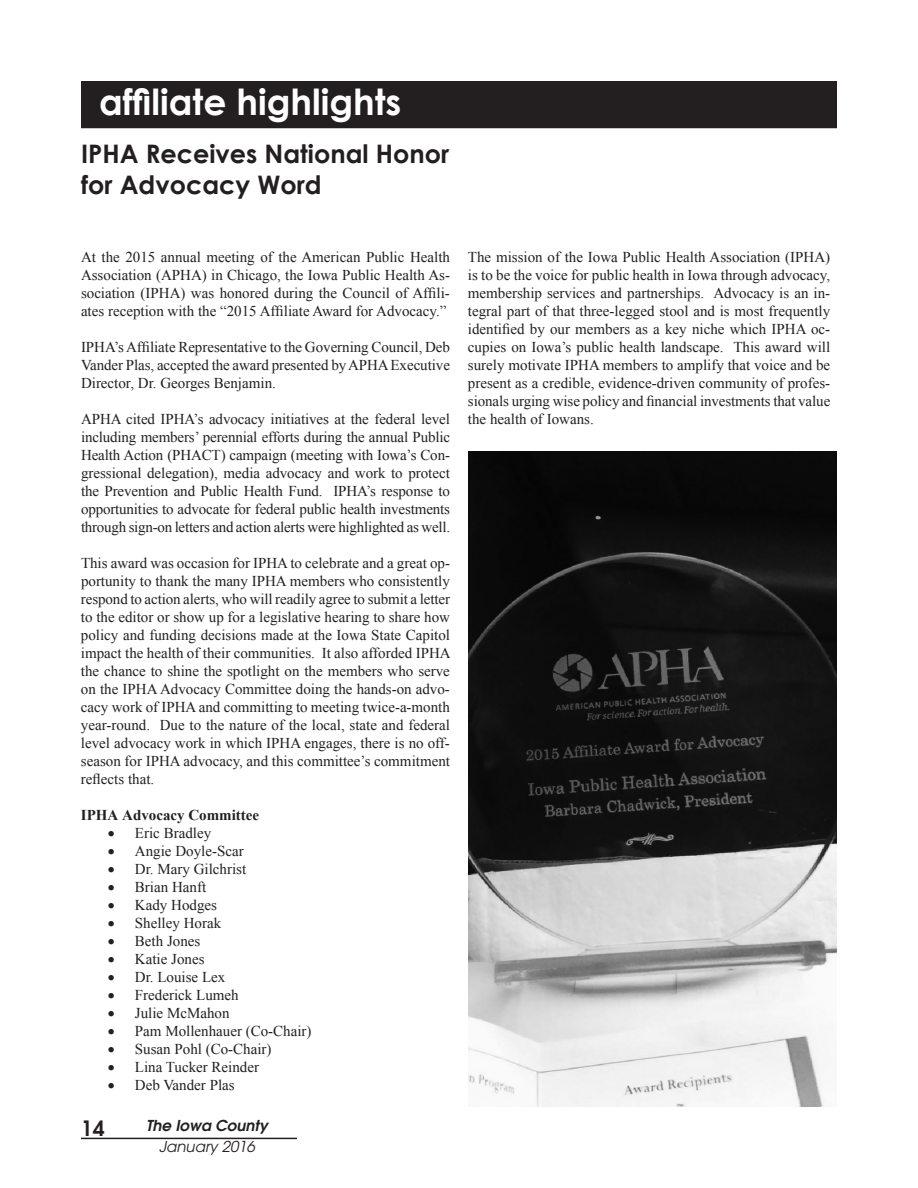
<style>
.page{position:relative;width:918px;height:1188px;background:#fff}
.page>*{position:absolute;margin:0;border:0;box-sizing:border-box;transform-origin:0 0}
.t1{font:700 36px "Century Gothic";color:#fff}
.t2{font:700 25.5px/30.6px "Century Gothic";color:#231f20}
.t3{font:600 21px "Avant Garde";color:#231f20}
.t4{font:15px/18px "Times New Roman";color:#231f20;text-align:justify}
.t5{font:700 15px "Times New Roman";color:#231f20}
.t6{font:italic 600 15px "Avant Garde";color:#231f20}
.t7{font:italic 15px "Avant Garde";color:#231f20}
</style>
<div class="page">
<hr style="left:81px;top:1138px;width:216px;height:1px;background:#231f20">
<div style="left:82px;top:82px;width:754px;height:46px;background:#231f20"></div>
<div style="left:81px;top:81px;width:756px;height:47px;border:2px solid #231f20"></div>
<img style="left:468px;top:452px;width:369px;height:655px">
<h1 class="t1" style="left:99px;top:75px;width:304px">affiliate highlights</h1>
<h2 class="t2" style="left:81px;top:137px;width:370px">IPHA Receives National Honor for Advocacy Word</h2>
<p class="t4" style="left:81px;top:248px;width:371px">At the 2015 annual meeting of the American Public Health Association (APHA) in Chicago, the Iowa Public Health As&shy;sociation (IPHA) was honored during the Council of Affili&shy;ates reception with the “2015 Affiliate Award for Advocacy.”</p>
<p class="t4" style="left:81px;top:338px;width:371px">IPHA’s Affiliate Representative to the Governing Council, Deb Vander Plas, accepted the award presented byAPHA Executive Director, Dr. Georges Benjamin.</p>
<p class="t4" style="left:81px;top:410px;width:371px">APHA cited IPHA’s advocacy initiatives at the federal level including members’ perennial efforts during the annual Public Health Action (PHACT) campaign (meeting with Iowa’s Con&shy;gressional delegation), media advocacy and work to protect the Prevention and Public Health Fund. IPHA’s response to opportunities to advocate for federal public health investments through sign-on letters and action alerts were highlighted as well.</p>
<p class="t4" style="left:81px;top:554px;width:371px">This award was occasion for IPHA to celebrate and a great op&shy;portunity to thank the many IPHA members who consistently respond to action alerts, who will readily agree to submit a letter to the editor or show up for a legislative hearing to share how policy and funding decisions made at the Iowa State Capitol impact the health of their communities. It also afforded IPHA the chance to shine the spotlight on the members who serve on the IPHA Advocacy Committee doing the hands-on advo&shy;cacy work of IPHA and committing to meeting twice-a-month year-round. Due to the nature of the local, state and federal level advocacy work in which IPHA engages, there is no off&shy;season for IPHA advocacy, and this committee’s commitment reflects that.</p>
<p class="t5" style="left:81px;top:805px;width:180px">IPHA Advocacy Committee</p>
<p class="t4" style="left:108px;top:824px;width:105px">• Eric Bradley</p>
<p class="t4" style="left:108px;top:842px;width:137px">• Angie Doyle-Scar</p>
<p class="t4" style="left:108px;top:860px;width:140px">• Dr. Mary Gilchrist</p>
<p class="t4" style="left:108px;top:878px;width:100px">• Brian Hanft</p>
<p class="t4" style="left:108px;top:896px;width:111px">• Kady Hodges</p>
<p class="t4" style="left:108px;top:914px;width:115px">• Shelley Horak</p>
<p class="t4" style="left:108px;top:932px;width:94px">• Beth Jones</p>
<p class="t4" style="left:108px;top:950px;width:98px">• Katie Jones</p>
<p class="t4" style="left:108px;top:968px;width:119px">• Dr. Louise Lex</p>
<p class="t4" style="left:108px;top:986px;width:132px">• Frederick Lumeh</p>
<p class="t4" style="left:108px;top:1004px;width:123px">• Julie McMahon</p>
<p class="t4" style="left:108px;top:1022px;width:205px">• Pam Mollenhauer (Co-Chair)</p>
<p class="t4" style="left:108px;top:1040px;width:165px">• Susan Pohl (Co-Chair)</p>
<p class="t4" style="left:108px;top:1058px;width:153px">• Lina Tucker Reinder</p>
<p class="t4" style="left:108px;top:1076px;width:128px">• Deb Vander Plas</p>
<h3 class="t3" style="left:81px;top:1114px;width:25px">14</h3>
<p class="t6" style="left:146px;top:1116px;width:123px">The Iowa County</p>
<p class="t7" style="left:159px;top:1138px;width:97px">January 2016</p>
<p class="t4" style="left:468px;top:248px;width:364px">The mission of the Iowa Public Health Association (IPHA) is to be the voice for public health in Iowa through advocacy, membership services and partnerships. Advocacy is an in&shy;tegral part of that three-legged stool and is most frequently identified by our members as a key niche which IPHA oc&shy;cupies on Iowa’s public health landscape. This award will surely motivate IPHA members to amplify that voice and be present as a credible, evidence-driven community of profes&shy;sionals urging wise policy and financial investments that value the health of Iowans.</p>
</div>
